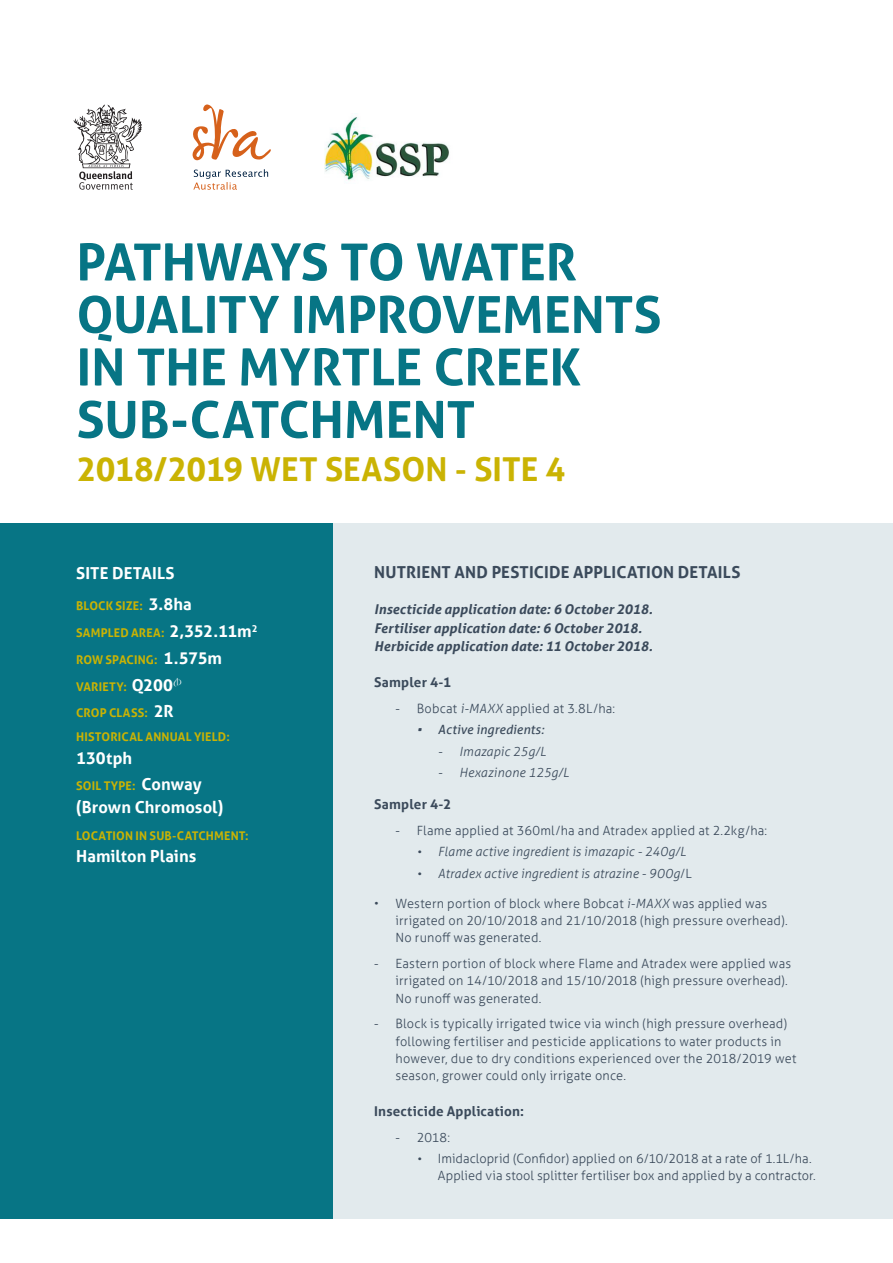
<style>
.page{position:relative;width:893px;height:1263px;background:#fff}
.page>*{position:absolute;margin:0;border:0;box-sizing:border-box;transform-origin:0 0}
.Heading_2_-_Navy{font:700 51px/52.5px "Aller";letter-spacing:-.005em;color:#077585}
.Heading_2_-_Navy-2{font:700 33px "Aller";color:#cab303}
.Heading_5{font:700 16.5px "Aller";letter-spacing:.01em;color:#3b4a5b}
.Intro{font:700 16.5px "Aller";color:#fff}
.Heading_5_White{font:700 16.5px "Aller";letter-spacing:.01em;color:#fff}
.Heading_3_Navy{font:italic 700 13.5px/18.8px "Aller";letter-spacing:.01em;color:#3b4a5b}
.Heading_3_Navy-2{font:700 13.5px "Aller";letter-spacing:.015em;color:#3b4a5b}
.Copy{font:300 12.75px/17.2px "Aller";letter-spacing:.015em;color:#3b4a5b}
.Copy-2{font:italic 300 12.75px "Aller";letter-spacing:.01em;color:#3b4a5b}
.Copy-3{font:italic 12.75px "Aller";letter-spacing:.01em;color:#3b4a5b}
.Intro-2{font:700 12px "Aller";letter-spacing:.015em;color:#cab303}
.s1{font-size:16.5px;color:#fff}
.s2{font-style:italic}
.s3{font-style:normal}
</style>
<div class="page">
<div style="left:13px;top:523px;width:880px;height:695px;background:#e2eaed"></div>
<div style="left:0;top:523px;width:332px;height:695px;background:#077585"></div>
<img style="left:325px;top:117px;width:124px;height:64px">
<svg style="left:74px;top:105px;width:68px;height:85px"></svg>
<svg style="left:192px;top:104px;width:79px;height:56px"></svg>
<svg style="left:193px;top:169px;width:75px;height:21px"></svg>
<p class="Heading_2_-_Navy" style="left:77px;top:236px;width:586px">PATHWAYS TO WATER<br>QUALITY IMPROVEMENTS<br>IN THE MYRTLE CREEK<br>SUB-CATCHMENT</p>
<p class="Heading_2_-_Navy-2" style="left:77px;top:449px;width:490px">2018/2019 WET SEASON - SITE 4</p>
<p class="Heading_5_White" style="left:76px;top:563px;width:100px">SITE DETAILS</p>
<p class="Intro-2" style="left:76px;top:599px;width:117px">BLOCK SIZE: <span class="s1">3.8ha</span></p>
<p class="Intro-2" style="left:76px;top:625px;width:183px">SAMPLED AREA: <span class="s1">2,352.11m</span><sup>2</sup></p>
<p class="Intro-2" style="left:76px;top:652px;width:147px">ROW SPACING: <span class="s1">1.575m</span></p>
<p class="Intro-2" style="left:76px;top:679px;width:107px">VARIETY: <span class="s1">Q200</span><sup>A</sup></p>
<p class="Intro-2" style="left:76px;top:706px;width:99px">CROP CLASS: <span class="s1">2R</span></p>
<p class="Intro-2" style="left:76px;top:729px;width:155px">HISTORICAL ANNUAL YIELD:</p>
<p class="Intro" style="left:76px;top:748px;width:58px">130tph</p>
<p class="Intro-2" style="left:76px;top:779px;width:127px">SOIL TYPE: <span class="s1">Conway</span></p>
<p class="Intro" style="left:76px;top:797px;width:149px">(Brown Chromosol)</p>
<p class="Intro-2" style="left:76px;top:828px;width:174px">LOCATION IN SUB-CATCHMENT:</p>
<p class="Intro" style="left:76px;top:846px;width:122px">Hamilton Plains</p>
<p class="Heading_5" style="left:374px;top:562px;width:368px">NUTRIENT AND PESTICIDE APPLICATION DETAILS</p>
<p class="Heading_3_Navy" style="left:374px;top:600px;width:280px">Insecticide application date: 6 October 2018.<br>Fertiliser application date: 6 October 2018.<br>Herbicide application date: 11 October 2018.</p>
<p class="Heading_3_Navy-2" style="left:374px;top:674px;width:78px">Sampler 4-1</p>
<p class="Copy" style="left:395px;top:700px;width:221px">- Bobcat <span class="s2">i-MAXX</span> applied at 3.8L/ha:</p>
<p class="Copy-3" style="left:417px;top:722px;width:129px">• Active ingredients:</p>
<p class="Copy-2" style="left:438px;top:744px;width:110px">- Imazapic 25g/L</p>
<p class="Copy-2" style="left:438px;top:765px;width:133px">- Hexazinone 125g/L</p>
<p class="Heading_3_Navy-2" style="left:374px;top:796px;width:78px">Sampler 4-2</p>
<p class="Copy" style="left:395px;top:822px;width:373px">- Flame applied at 360ml/ha and Atradex applied at 2.2kg/ha:</p>
<p class="Copy-2" style="left:417px;top:844px;width:271px">• Flame active ingredient is imazapic - 240g/L</p>
<p class="Copy-2" style="left:417px;top:865px;width:277px">• Atradex active ingredient is atrazine - 900g<span class="s3">/L</span></p>
<p class="Copy" style="left:395px;top:895px;width:394px;text-indent:-21px">• Western portion of block where Bobcat <span class="s2">i-MAXX</span> was applied was irrigated on 20/10/2018 and 21/10/2018 (high pressure overhead).<br>No runoff was generated.</p>
<p class="Copy" style="left:395px;top:955px;width:397px;text-indent:-21px">- Eastern portion of block where Flame and Atradex were applied was irrigated on 14/10/2018 and 15/10/2018 (high pressure overhead).<br>No runoff was generated.</p>
<p class="Copy" style="left:395px;top:1015px;width:402px;text-indent:-21px">- Block is typically irrigated twice via winch (high pressure overhead) following fertiliser and pesticide applications to water products in however, due to dry conditions experienced over the 2018/2019 wet season, grower could only irrigate once.</p>
<p class="Heading_3_Navy-2" style="left:374px;top:1103px;width:151px">Insecticide Application:</p>
<p class="Copy" style="left:395px;top:1128px;width:56px">- 2018:</p>
<p class="Copy" style="left:438px;top:1150px;width:379px;text-indent:-21px"><span class="s2">•</span> Imidacloprid (Confidor) applied on 6/10/2018 at a rate of 1.1L/ha.<br>Applied via stool splitter fertiliser box and applied by a contractor.</p>
</div>
